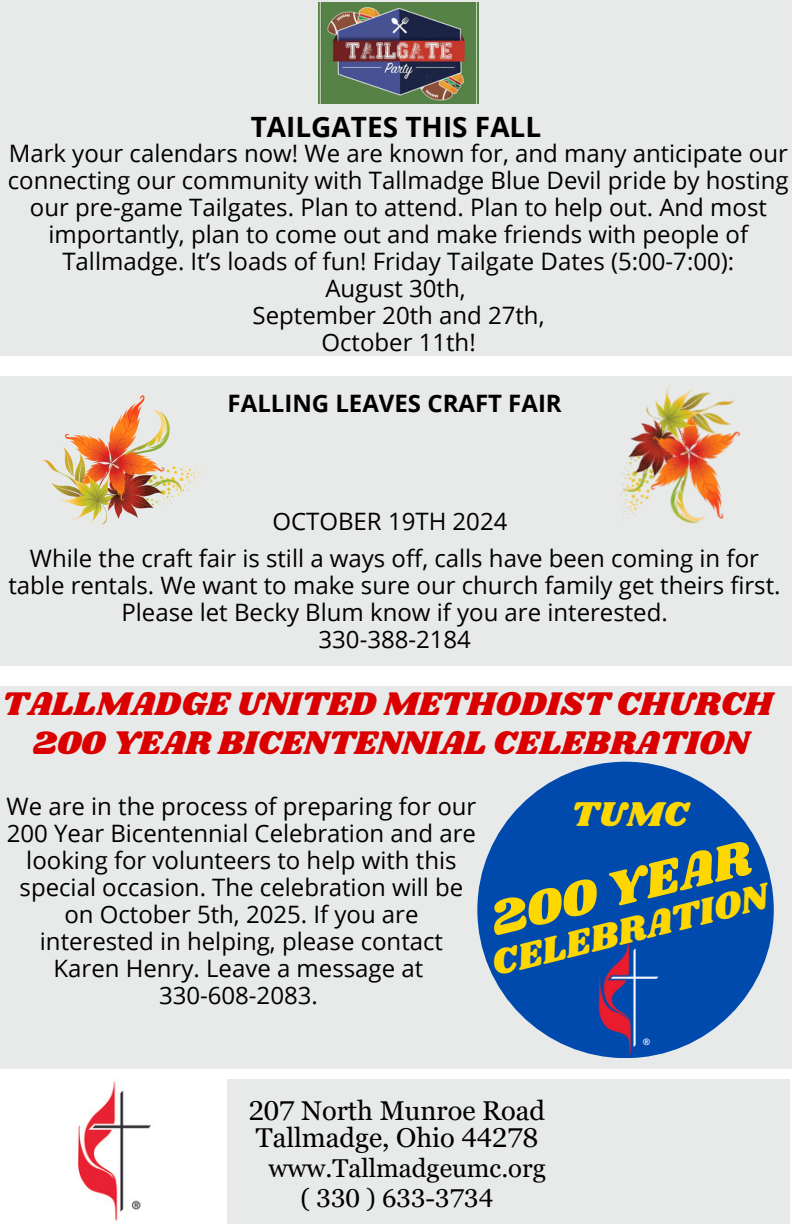
<style>
.page{position:relative;width:792px;height:1224px;background:#fff}
.page>*{position:absolute;margin:0;border:0;box-sizing:border-box;transform-origin:0 0}
.t1{font:50.8px "Shrikhand";color:#ffd700}
.t2{font:37.6px "Shrikhand";color:#ffd700}
.t3{font:35.8px "Shrikhand";color:#ffd700}
.t4{font:34px/39px "Shrikhand";color:#db0000;text-align:center}
.t5{font:700 28px "Open Sans";color:#000}
.t6{font:27.2px/26.8px "Georgia Pro";color:#000}
.t7{font:25.8px "Georgia Pro";color:#000}
.t8{font:24px/27px "Open Sans";color:#000;text-align:center}
.t9{font:700 24px "Open Sans";color:#000}
</style>
<div class="page">
<div style="left:0;top:686px;width:792px;height:383px;background:#e8eaea"></div>
<div style="left:477px;top:762px;width:297px;height:296px;background:#004aad;border-radius:50%"></div>
<img style="left:535px;top:940px;width:186px;height:118px">
<div style="left:0;top:1080px;width:790px;height:144px;background:#e8eaea"></div>
<img style="left:0;top:1080px;width:226px;height:144px">
<div style="left:0;top:376px;width:792px;height:289px;background:#e8eaea"></div>
<img style="left:42px;top:395px;width:165px;height:130px">
<img style="left:620px;top:385px;width:121px;height:139px">
<div style="left:0;top:0;width:792px;height:356px;background:#e8eaea"></div>
<img style="left:318px;top:3px;width:161px;height:100px">
<h4 class="t5" style="left:251px;top:107px;width:292px">TAILGATES THIS FALL</h4>
<h2 class="t8" style="left:8px;top:139px;width:782px">Mark your calendars now! We are known for, and many anticipate our connecting our community with Tallmadge Blue Devil pride by hosting our pre-game Tailgates. Plan to attend. Plan to help out. And most importantly, plan to come out and make friends with people of Tallmadge. It’s loads of fun! Friday Tailgate Dates (5:00-7:00):</h2>
<p class="t8" style="left:325px;top:274px;width:142px">August 30th,</p>
<h4 class="t8" style="left:253px;top:301px;width:293px">September 20th and 27th,</h4>
<h4 class="t8" style="left:322px;top:328px;width:156px">October 11th!</h4>
<h2 class="t9" style="left:228px;top:387px;width:336px">FALLING LEAVES CRAFT FAIR</h2>
<h1 class="t8" style="left:272px;top:507px;width:237px">OCTOBER 19TH 2024</h1>
<p class="t8" style="left:8px;top:545px;width:774px">While the craft fair is still a ways off, calls have been coming in for table rentals. We want to make sure our church family get theirs first.<br>Please let Becky Blum know if you are interested.</p>
<p class="t8" style="left:319px;top:626px;width:154px">330-388-2184</p>
<p class="t4" style="left:2px;top:686px;width:772px">TALLMADGE UNITED METHODIST CHURCH<br>200 YEAR BICENTENNIAL CELEBRATION</p>
<p class="t8" style="left:7px;top:792px;width:471px">We are in the process of preparing for our 200 Year Bicentennial Celebration and are looking for volunteers to help with this special occasion. The celebration will be on October 5th, 2025. If you are interested in helping, please contact Karen Henry. Leave a message at</p>
<p class="t8" style="left:159px;top:981px;width:160px">330-608-2083.</p>
<p class="t3" style="left:571px;top:789px;width:119px">TUMC</p>
<p class="t1" style="left:483px;top:886px;width:268px;rotate:-14deg">200 YEAR</p>
<h3 class="t2" style="left:486px;top:939px;width:285px;rotate:-14deg">CELEBRATION</h3>
<p class="t6" style="left:249px;top:1097px;width:298px">207 North Munroe Road<br>Tallmadge, Ohio 44278</p>
<p class="t7" style="left:269px;top:1154px;width:279px">www.Tallmadgeumc.org</p>
<h6 class="t7" style="left:301px;top:1183px;width:194px">( 330 ) 633-3734</h6>
</div>
